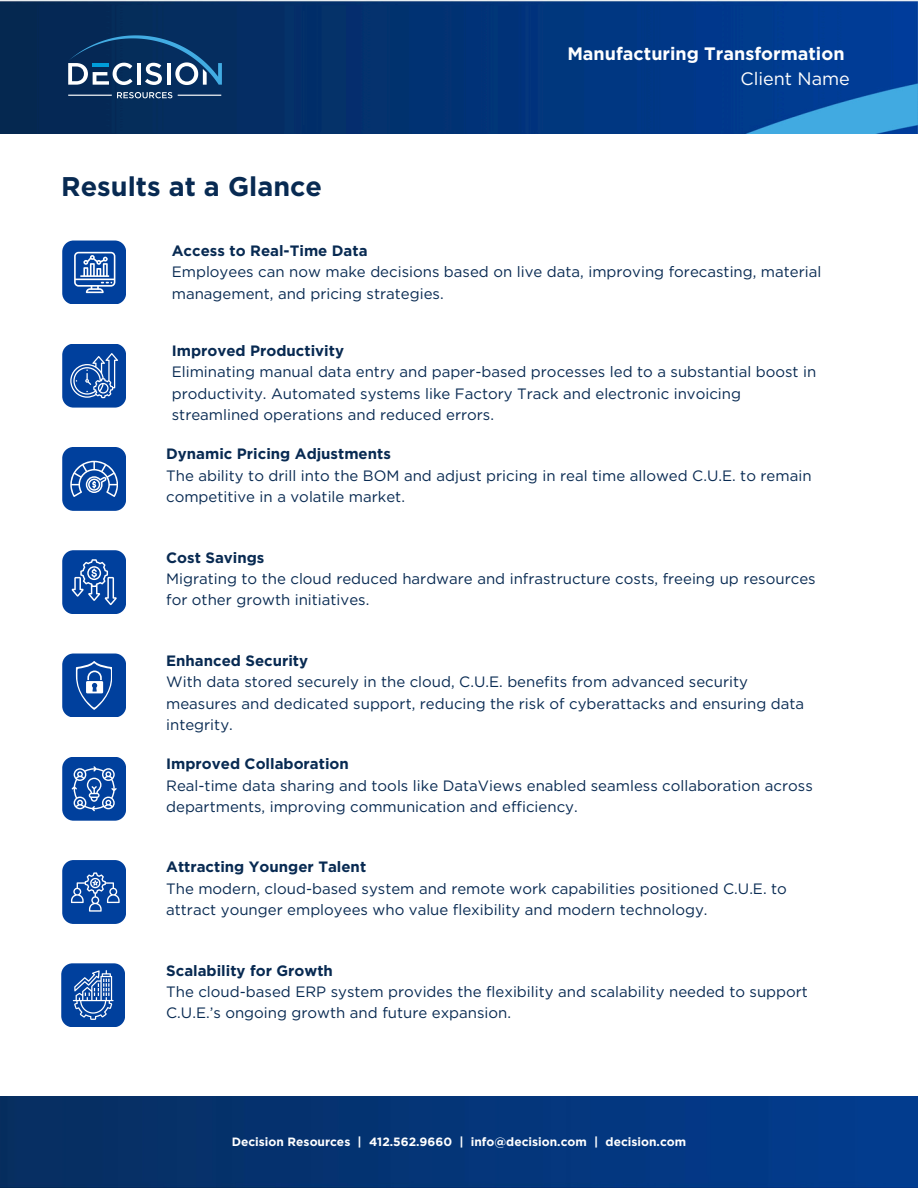
<style>
.page{position:relative;width:918px;height:1188px;background:#fff}
.page>*{position:absolute;margin:0;border:0;box-sizing:border-box;transform-origin:0 0}
.t1{font:700 27px "Gotham";color:#082a52}
.t2{font:700 18px/24.8px "Gotham";color:#fff}
.t3{font:15px/21.3px "Gotham";color:#082a52}
.t4{font:700 12px "Gotham";color:#fff}
.s1{font-weight:400}
.s2{font-weight:700}
</style>
<div class="page">
<img style="left:0;top:1096px;width:918px;height:92px">
<img style="left:0;top:0;width:918px;height:134px">
<svg style="left:68px;top:35px;width:154px;height:50px;background:#2f557e"></svg>
<svg style="left:68px;top:92px;width:153px;height:6px"></svg>
<div style="left:62px;top:241px;width:64px;height:63px;background:#00409d;border-radius:11px"></div>
<div style="left:62px;top:550px;width:64px;height:64px;background:#00409d;border-radius:11px"></div>
<svg style="left:72px;top:559px;width:45px;height:46px"></svg>
<div style="left:62px;top:757px;width:64px;height:64px;background:#00409d;border-radius:11px"></div>
<svg style="left:72px;top:766px;width:45px;height:45px"></svg>
<div style="left:62px;top:860px;width:64px;height:64px;background:#00409d;border-radius:11px"></div>
<svg style="left:71px;top:872px;width:48px;height:40px"></svg>
<div style="left:61px;top:963px;width:64px;height:64px;background:#00409d;border-radius:11px"></div>
<svg style="left:73px;top:970px;width:40px;height:50px"></svg>
<div style="left:62px;top:654px;width:64px;height:63px;background:#00409d;border-radius:11px"></div>
<svg style="left:76px;top:661px;width:36px;height:48px"></svg>
<div style="left:62px;top:447px;width:64px;height:64px;background:#00409d;border-radius:11px"></div>
<svg style="left:70px;top:461px;width:48px;height:36px"></svg>
<div style="left:62px;top:344px;width:64px;height:64px;background:#00409d;border-radius:11px"></div>
<svg style="left:70px;top:353px;width:48px;height:45px"></svg>
<svg style="left:74px;top:252px;width:41px;height:41px"></svg>
<h2 class="t1" style="left:61px;top:170px;width:262px">Results at a Glance</h2>
<p class="t2" style="left:740px;top:42px;width:111px;text-indent:-173px">Manufacturing Transformation<br><span class="s1">Client Name</span></p>
<h1 class="t3" style="left:172px;top:240px;width:651px"><span class="s2">Access to Real-Time Data<br></span>Employees can now make decisions based on live data, improving forecasting, material management, and pricing strategies.</h1>
<p class="t3" style="left:172px;top:340px;width:646px"><span class="s2">Improved Productivity<br></span>Eliminating manual data entry and paper-based processes led to a substantial boost in productivity. Automated systems like Factory Track and electronic invoicing streamlined operations and reduced errors.</p>
<h3 class="t3" style="left:166px;top:443px;width:647px"><span class="s2">Dynamic Pricing Adjustments<br></span>The ability to drill into the BOM and adjust pricing in real time allowed C.U.E. to remain competitive in a volatile market.</h3>
<p class="t3" style="left:166px;top:547px;width:651px"><span class="s2">Cost Savings<br></span>Migrating to the cloud reduced hardware and infrastructure costs, freeing up resources for other growth initiatives.</p>
<p class="t3" style="left:166px;top:650px;width:640px"><span class="s2">Enhanced Security<br></span>With data stored securely in the cloud, C.U.E. benefits from advanced security measures and dedicated support, reducing the risk of cyberattacks and ensuring data integrity.</p>
<h3 class="t3" style="left:166px;top:753px;width:648px"><span class="s2">Improved Collaboration<br></span>Real-time data sharing and tools like DataViews enabled seamless collaboration across departments, improving communication and efficiency.</h3>
<h3 class="t3" style="left:166px;top:856px;width:622px"><span class="s2">Attracting Younger Talent<br></span>The modern, cloud-based system and remote work capabilities positioned C.U.E. to attract younger employees who value flexibility and modern technology.</h3>
<p class="t3" style="left:166px;top:960px;width:643px"><span class="s2">Scalability for Growth<br></span>The cloud-based ERP system provides the flexibility and scalability needed to support<br>C.U.E.’s ongoing growth and future expansion.</p>
<p class="t4" style="left:232px;top:1135px;width:456px">Decision Resources | 412.562.9660 | info@decision.com | decision.com</p>
</div>
